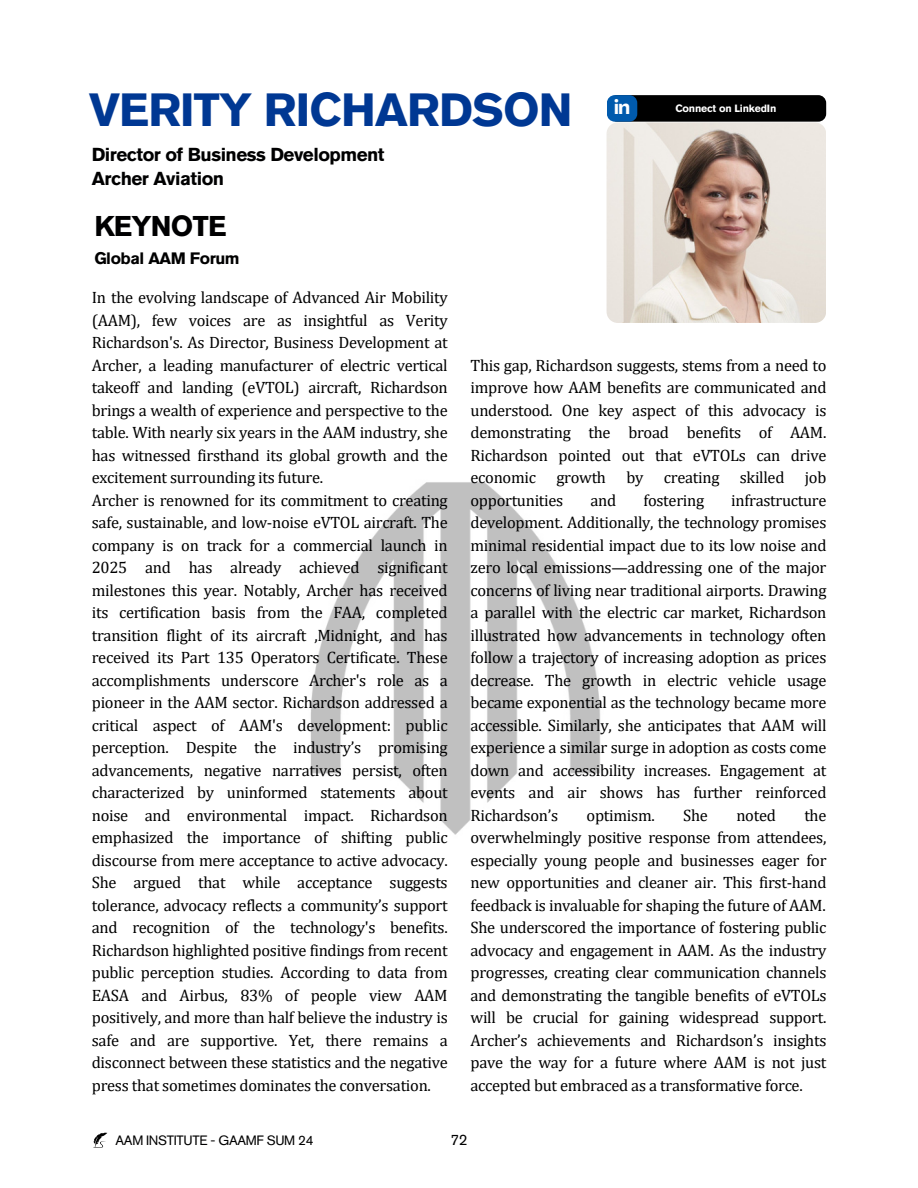
<style>
.page{position:relative;width:918px;height:1188px;background:#fff}
.page>*{position:absolute;margin:0;border:0;box-sizing:border-box;transform-origin:0 0}
.t1{font:700 46.35px "Akzidenz Grotesk Pro";letter-spacing:-.02em;color:#003893}
.t2{font:700 28.5px "Akzidenz Grotesk Pro";letter-spacing:-.025em;color:#000001}
.t3{font:700 19.8px "Agrandir";color:#fff}
.t4{font:700 18.75px "Akzidenz Grotesk Pro";letter-spacing:-.025em;color:#000001}
.t5{font:16.5px/22.5px "Cambria";letter-spacing:-.015em;color:#000001;text-align:justify}
.t6{font:700 16.5px "Akzidenz Grotesk Pro";letter-spacing:-.025em;color:#000001}
.t7{font:15px "Akzidenz Grotesk Pro";color:#000001}
.t8{font:13.5px "Akzidenz Grotesk Pro";letter-spacing:-.025em;color:#000001}
.t9{font:700 10.5px "Akzidenz Grotesk Pro";letter-spacing:-.02em;color:#fff}
</style>
<div class="page">
<img style="left:310px;top:482px;width:291px;height:353px">
<img style="left:607px;top:122px;width:219px;height:201px">
<div style="left:609px;top:95px;width:217px;height:27px;background:#000;border-radius:8px"></div>
<div style="left:607px;top:95px;width:30px;height:27px;background:#005aad;border-radius:8px"></div>
<img style="left:93px;top:1132px;width:15px;height:16px">
<h1 class="t1" style="left:89px;top:92px;width:485px">VERITY RICHARDSON</h1>
<h2 class="t4" style="left:92px;top:147px;width:294px">Director of Business Development</h2>
<h3 class="t4" style="left:92px;top:171px;width:134px">Archer Aviation</h3>
<h2 class="t2" style="left:94px;top:214px;width:134px">KEYNOTE</h2>
<h2 class="t6" style="left:94px;top:252px;width:147px">Global AAM Forum</h2>
<p class="t3" style="left:614px;top:99px;width:17px">in</p>
<h4 class="t9" style="left:675px;top:104px;width:103px">Connect on LinkedIn</h4>
<p class="t5" style="left:92px;top:286px;width:357px;text-align:left">In the evolving landscape of Advanced Air Mobility (AAM), few voices are as insightful as Verity Richardson's. As Director, Business Development at Archer, a leading manufacturer of electric vertical takeoff and landing (eVTOL) aircraft, Richardson brings a wealth of experience and perspective to the table. With nearly six years in the AAM industry, she has witnessed firsthand its global growth and the excitement surrounding its future.<br>Archer is renowned for its commitment to creating safe, sustainable, and low-noise eVTOL aircraft. The company is on track for a commercial launch in 2025 and has already achieved significant milestones this year. Notably, Archer has received its certification basis from the FAA, completed transition flight of its aircraft ,Midnight, and has received its Part 135 Operators Certificate. These accomplishments underscore Archer's role as a pioneer in the AAM sector. Richardson addressed a critical aspect of AAM's development: public perception. Despite the industry’s promising advancements, negative narratives persist, often characterized by uninformed statements about noise and environmental impact. Richardson emphasized the importance of shifting public discourse from mere acceptance to active advocacy.<br>She argued that while acceptance suggests tolerance, advocacy reflects a community’s support and recognition of the technology's benefits.<br>Richardson highlighted positive findings from recent public perception studies. According to data from EASA and Airbus, 83% of people view AAM positively, and more than half believe the industry is safe and are supportive. Yet, there remains a disconnect between these statistics and the negative press that sometimes dominates the conversation.</p>
<h2 class="t5" style="left:471px;top:354px;width:357px">This gap, Richardson suggests, stems from a need to improve how AAM benefits are communicated and understood. One key aspect of this advocacy is demonstrating the broad benefits of AAM.<br>Richardson pointed out that eVTOLs can drive economic growth by creating skilled job opportunities</h2>
<h2 class="t5" style="left:471px;top:489px;width:357px;text-indent:261px">infrastructure development. Additionally, the technology promises minimal residential impact due to its low noise and zero local emissions—addressing one of the major concerns of living near traditional airports. Drawing a parallel with the electric car market, Richardson illustrated how advancements in technology often follow a trajectory of increasing adoption as prices decrease. The growth in electric vehicle usage became exponential as the technology became more accessible. Similarly, she anticipates that AAM will experience a similar surge in adoption as costs come down and accessibility increases. Engagement at events and air shows has further reinforced Richardson’s</h2>
<h2 class="t5" style="left:590px;top:489px;width:27px">and</h2>
<h2 class="t5" style="left:643px;top:489px;width:62px">fostering</h2>
<h2 class="t5" style="left:471px;top:804px;width:357px;text-indent:334px">the overwhelmingly positive response from attendees, especially young people and businesses eager for new opportunities and cleaner air. This first-hand feedback is invaluable for shaping the future of AAM.<br>She underscored the importance of fostering public advocacy and engagement in AAM. As the industry progresses, creating clear communication channels and demonstrating the tangible benefits of eVTOLs will be crucial for gaining widespread support.<br>Archer’s achievements and Richardson’s insights pave the way for a future where AAM is not just accepted but embraced as a transformative force.</h2>
<h2 class="t5" style="left:587px;top:804px;width:70px">optimism.</h2>
<h2 class="t5" style="left:683px;top:804px;width:26px">She</h2>
<h2 class="t5" style="left:736px;top:804px;width:41px">noted</h2>
<p class="t8" style="left:116px;top:1135px;width:200px">AAM INSTITUTE - GAAMF SUM 24</p>
<h4 class="t7" style="left:450px;top:1134px;width:19px">72</h4>
</div>
